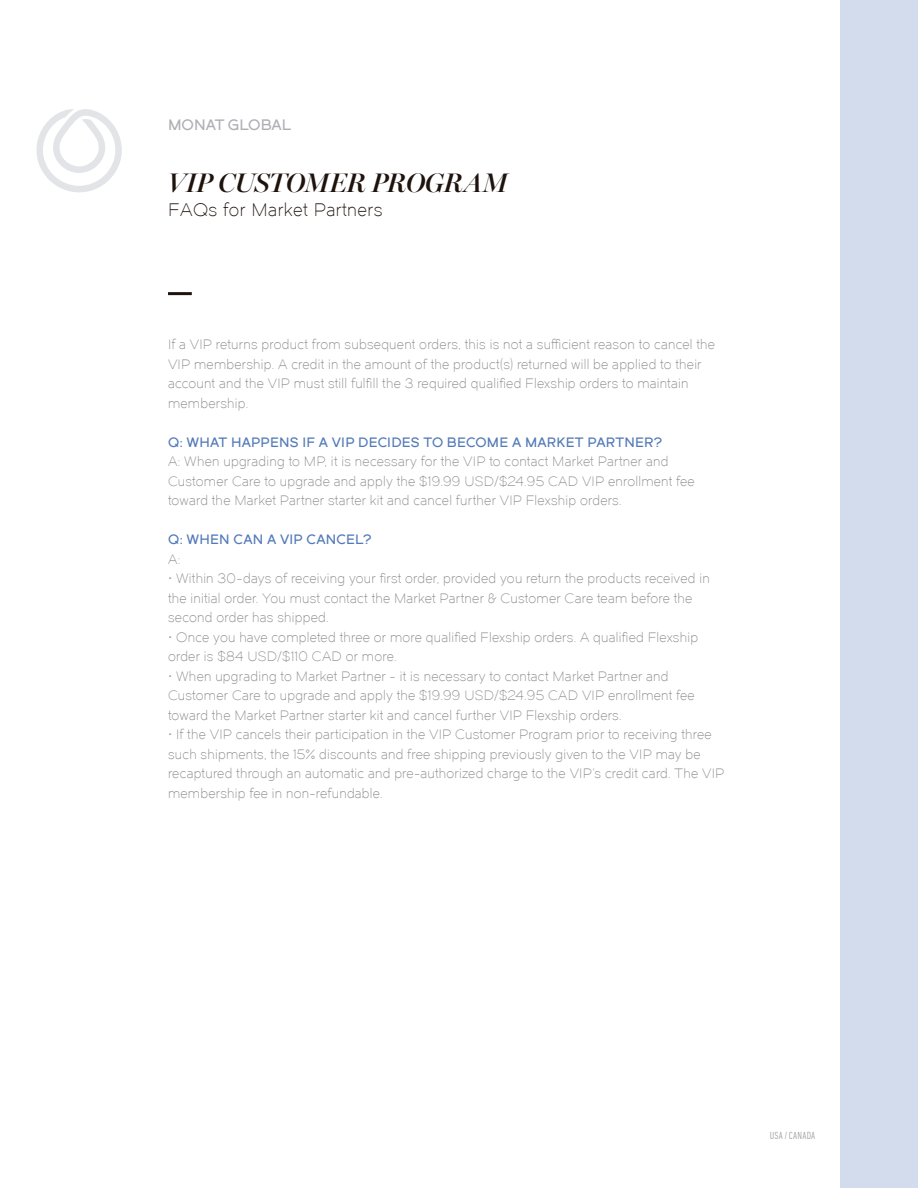
<style>
.page{position:relative;width:918px;height:1188px;background:#fff}
.page>*{position:absolute;margin:0;border:0;box-sizing:border-box;transform-origin:0 0}
.t1{font:italic 600 27px "Miller Banner";letter-spacing:-.005em;color:#1e120d}
.t2{font:18px "Dual 300";letter-spacing:.03em;color:#1e120d}
.t3{font:15px "Dual 600";color:#b0afb5}
.t4{font:13.5px/19.5px "Dual 300";letter-spacing:.02em;color:#89878c}
.t5{font:13.5px "Dual 600";letter-spacing:.02em;color:#537ab8}
.t6{font:300 condensed 10.5px "DIN Next LT Pro";letter-spacing:.025em;color:#929496}
</style>
<div class="page">
<div style="left:840px;top:0;width:78px;height:1188px;background:#d2dcec"></div>
<svg style="left:36px;top:109px;width:86px;height:83px"></svg>
<hr style="left:168px;top:292px;width:24px;height:3px;background:#1e120d">
<p class="t3" style="left:168px;top:115px;width:125px">MONAT GLOBAL</p>
<h1 class="t1" style="left:168px;top:167px;width:341px">VIP CUSTOMER PROGRAM</h1>
<h2 class="t2" style="left:168px;top:199px;width:216px">FAQs for Market Partners</h2>
<p class="t4" style="left:168px;top:335px;width:549px">If a VIP returns product from subsequent orders, this is not a sufficient reason to cancel the VIP membership. A credit in the amount of the product(s) returned will be applied to their account and the VIP must still fulfill the 3 required qualified Flexship orders to maintain membership.</p>
<p class="t5" style="left:168px;top:433px;width:496px">Q: WHAT HAPPENS IF A VIP DECIDES TO BECOME A MARKET PARTNER?</p>
<p class="t4" style="left:168px;top:452px;width:528px">A: When upgrading to MP, it is necessary for the VIP to contact Market Partner and<br>Customer Care to upgrade and apply the $19.99 USD/$24.95 CAD VIP enrollment fee toward the Market Partner starter kit and cancel further VIP Flexship orders.</p>
<p class="t5" style="left:168px;top:531px;width:205px">Q: WHEN CAN A VIP CANCEL?</p>
<p class="t4" style="left:168px;top:549px;width:14px">A:</p>
<p class="t4" style="left:168px;top:569px;width:543px">• Within 30-days of receiving your first order, provided you return the products received in the initial order. You must contact the Market Partner &amp; Customer Care team before the second order has shipped.</p>
<p class="t4" style="left:168px;top:627px;width:532px">• Once you have completed three or more qualified Flexship orders. A qualified Flexship order is $84 USD/$110 CAD or more.</p>
<p class="t4" style="left:168px;top:666px;width:528px">• When upgrading to Market Partner - it is necessary to contact Market Partner and<br>Customer Care to upgrade and apply the $19.99 USD/$24.95 CAD VIP enrollment fee toward the Market Partner starter kit and cancel further VIP Flexship orders.</p>
<p class="t4" style="left:168px;top:725px;width:558px">• If the VIP cancels their participation in the VIP Customer Program prior to receiving three such shipments, the 15% discounts and free shipping previously given to the VIP may be recaptured through an automatic and pre-authorized charge to the VIP’s credit card. The VIP membership fee in non-refundable.</p>
<p class="t6" style="left:770px;top:1130px;width:47px">USA / CANADA</p>
</div>
